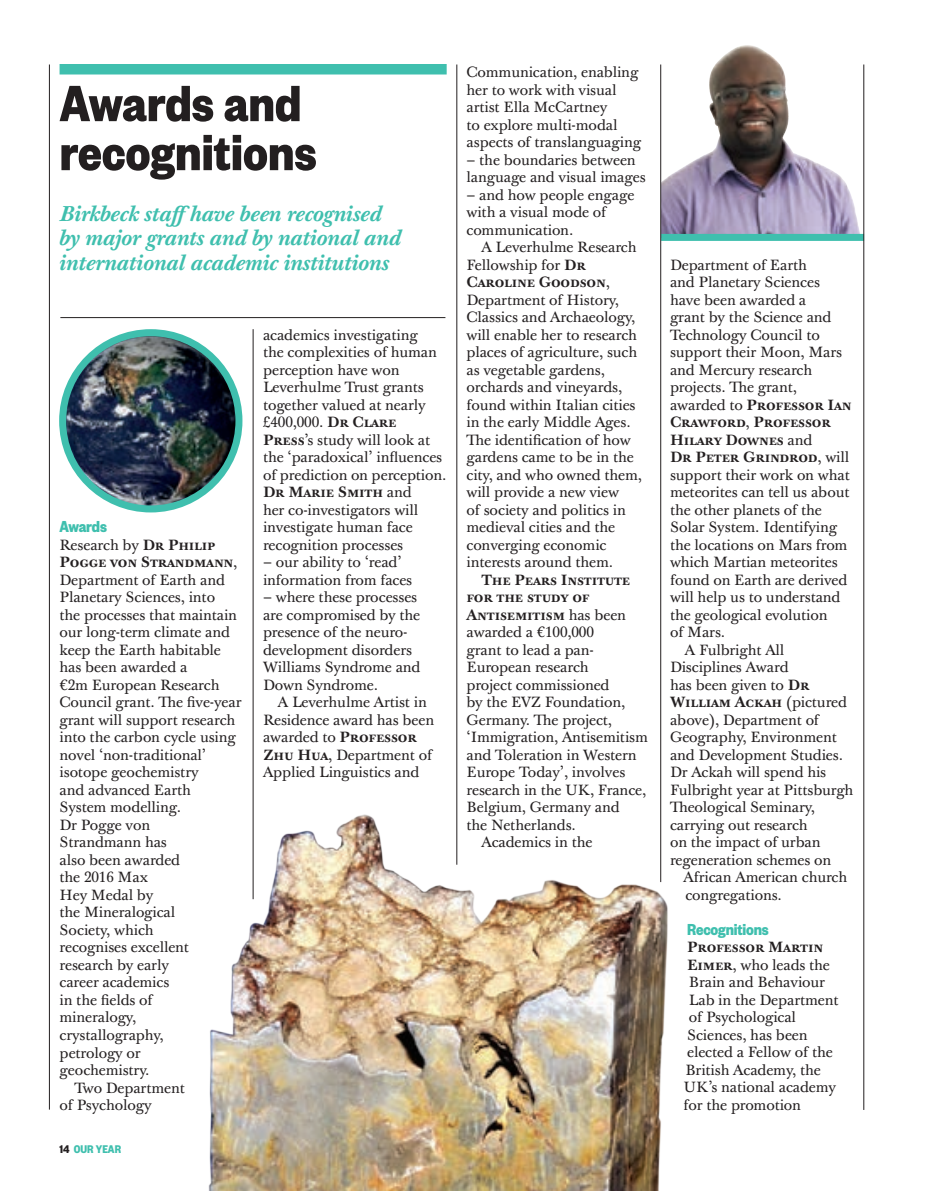
<style>
.page{position:relative;width:943px;height:1191px;background:#fff}
.page>*{position:absolute;margin:0;border:0;box-sizing:border-box;transform-origin:0 0}
.t1{font:700 56px/49px "Founders Grotesk Cond";color:#231f20}
.t2{font:italic 700 21px/24.5px "Baskerville 10 Pro";letter-spacing:-.01em;color:#3fbfae}
.t3{font:700 17.5px "Founders Grotesk Cond";letter-spacing:-.01em;color:#3fbfae}
.t4{font:14.53px/17.5px "Baskerville 10 Pro";letter-spacing:-.01em;color:#231f20}
.t5{font:700 14.53px "Baskerville 10 Pro";letter-spacing:-.01em;color:#231f20}
.t6{font:700 12.25px "Founders Grotesk Cond";color:#3fbfae}
.s1{font-weight:700}
.s2{font-weight:400}
.s3{color:#231f20}
</style>
<div class="page">
<hr style="left:49px;top:64px;width:1px;height:1045px;background:#231f20">
<img style="left:661px;top:45px;width:202px;height:189px">
<div style="left:661px;top:234px;width:203px;height:7px;background:#3fbfae"></div>
<div style="left:60px;top:64px;width:386px;height:10px;background:#3fbfae"></div>
<hr style="left:456px;top:64px;width:1px;height:800px;background:#231f20">
<hr style="left:863px;top:64px;width:1px;height:1046px;background:#231f20">
<hr style="left:660px;top:64px;width:1px;height:818px;background:#231f20">
<hr style="left:253px;top:329px;width:1px;height:570px;background:#231f20">
<hr style="left:60px;top:317px;width:385px;height:1px;background:#231f20">
<img style="left:63px;top:333px;width:176px;height:176px;border-radius:88px">
<div style="left:59px;top:329px;width:183px;height:183px;border:7px solid #3fbfae;border-radius:50%"></div>
<img style="left:208px;top:792px;width:460px;height:399px">
<h1 class="t1" style="left:60px;top:76px;width:259px">Awards and recognitions</h1>
<h2 class="t2" style="left:60px;top:202px;width:343px">Birkbeck staffhave been recognised by major grants and by national and international academic institutions</h2>
<p class="t3" style="left:60px;top:516px;width:49px">Awards</p>
<p class="t4" style="left:60px;top:537px;width:157px">Research by <span class="s1">Dr Philip</span></p>
<p class="t5" style="left:60px;top:553px;width:179px">Pogge von Strandmann<span class="s2">,</span></p>
<p class="t4" style="left:60px;top:572px;width:167px">Department of Earth and</p>
<p class="t4" style="left:60px;top:589px;width:157px">Planetary Sciences, into</p>
<p class="t4" style="left:60px;top:607px;width:179px">the processes that maintain</p>
<p class="t4" style="left:60px;top:624px;width:172px">our long-term climate and</p>
<p class="t4" style="left:60px;top:642px;width:163px">keep the Earth habitable</p>
<p class="t4" style="left:60px;top:659px;width:129px">has been awarded a</p>
<p class="t4" style="left:60px;top:677px;width:161px">€2m European Research</p>
<p class="t4" style="left:60px;top:694px;width:184px">Council grant. The five-year</p>
<p class="t4" style="left:60px;top:712px;width:177px">grant will support research</p>
<p class="t4" style="left:60px;top:729px;width:178px">into the carbon cycle using</p>
<p class="t4" style="left:60px;top:747px;width:148px">novel ‘non-traditional’</p>
<p class="t4" style="left:60px;top:764px;width:141px">isotope geochemistry</p>
<p class="t4" style="left:60px;top:782px;width:133px">and advanced Earth</p>
<p class="t4" style="left:60px;top:799px;width:123px">System modelling.</p>
<p class="t4" style="left:60px;top:817px;width:92px">Dr Pogge von</p>
<p class="t4" style="left:60px;top:834px;width:109px">Strandmann has</p>
<p class="t4" style="left:60px;top:852px;width:122px">also been awarded</p>
<p class="t4" style="left:60px;top:869px;width:90px">the 2016 Max</p>
<p class="t4" style="left:60px;top:887px;width:95px">Hey Medal by</p>
<p class="t4" style="left:60px;top:904px;width:117px">the Mineralogical</p>
<p class="t4" style="left:60px;top:922px;width:96px">Society, which</p>
<p class="t4" style="left:60px;top:939px;width:131px">recognises excellent</p>
<p class="t4" style="left:60px;top:957px;width:111px">research by early</p>
<p class="t4" style="left:60px;top:974px;width:111px">career academics</p>
<p class="t4" style="left:60px;top:992px;width:95px">in the fields of</p>
<p class="t4" style="left:60px;top:1009px;width:78px">mineralogy,</p>
<p class="t4" style="left:60px;top:1027px;width:106px">crystallography,</p>
<p class="t4" style="left:60px;top:1044px;width:83px">petrology or</p>
<p class="t4" style="left:60px;top:1062px;width:91px">geochemistry.</p>
<p class="t4" style="left:74px;top:1079px;width:112px">Two Department</p>
<p class="t4" style="left:60px;top:1097px;width:94px">of Psychology</p>
<p class="t6" style="left:60px;top:1141px;width:63px"><span class="s3">14</span> OUR YEAR</p>
<p class="t4" style="left:263px;top:327px;width:185px">academics investigating<br>the complexities of human perception have won<br>Leverhulme Trust grants together valued at nearly £400,000. <span class="s1">Dr Clare<br>Press</span>’s study will look at the ‘paradoxical’ influences of prediction on perception.<br><span class="s1">Dr Marie Smith</span> and<br>her co-investigators will investigate human face recognition processes</p>
<p class="t4" style="left:263px;top:554px;width:151px">– our ability to ‘read’ information from faces</p>
<p class="t4" style="left:263px;top:589px;width:159px">– where these processes are compromised by the presence of the neuro&shy;development disorders<br>Williams Syndrome and<br>Down Syndrome.</p>
<p class="t4" style="left:263px;top:694px;width:173px;text-indent:15px">A Leverhulme Artist in<br>Residence award has been awarded to <span class="s1">Professor<br>Zhu Hua</span>, Department of<br>Applied Linguistics and</p>
<p class="t4" style="left:466px;top:64px;width:176px">Communication, enabling her to work with visual artist Ella McCartney<br>to explore multi-modal aspects of translanguaging</p>
<p class="t4" style="left:466px;top:152px;width:181px">– the boundaries between language and visual images</p>
<p class="t4" style="left:466px;top:187px;width:169px">– and how people engage with a visual mode of communication.</p>
<p class="t4" style="left:466px;top:239px;width:177px;text-indent:15px">A Leverhulme Research<br>Fellowship for <span class="s1">Dr<br>Caroline Goodson</span>,<br>Department of History,<br>Classics and Archaeology, will enable her to research places of agriculture, such as vegetable gardens, orchards and vineyards, found within Italian cities in the early Middle Ages.<br>The identification of how gardens came to be in the city, and who owned them, will provide a new view<br>of society and politics in medieval cities and the converging economic interests around them.</p>
<p class="t5" style="left:481px;top:570px;width:150px">The Pears Institute</p>
<p class="t5" style="left:466px;top:588px;width:124px">for the study of</p>
<p class="t5" style="left:466px;top:605px;width:161px">Antisemitism <span class="s2">has been</span></p>
<p class="t4" style="left:466px;top:624px;width:129px">awarded a €100,000</p>
<p class="t4" style="left:466px;top:642px;width:129px">grant to lead a pan-</p>
<p class="t4" style="left:466px;top:659px;width:124px">European research</p>
<p class="t4" style="left:466px;top:677px;width:144px">project commissioned</p>
<p class="t4" style="left:466px;top:694px;width:160px">by the EVZ Foundation,</p>
<p class="t4" style="left:466px;top:712px;width:147px">Germany. The project,</p>
<p class="t4" style="left:466px;top:729px;width:183px">‘Immigration, Antisemitism</p>
<p class="t4" style="left:466px;top:747px;width:172px">and Toleration in Western</p>
<p class="t4" style="left:466px;top:764px;width:160px">Europe Today’, involves</p>
<p class="t4" style="left:466px;top:782px;width:181px">research in the UK, France,</p>
<p class="t4" style="left:466px;top:799px;width:155px">Belgium, Germany and</p>
<p class="t4" style="left:466px;top:817px;width:111px">the Netherlands.</p>
<p class="t4" style="left:481px;top:834px;width:113px">Academics in the</p>
<p class="t4" style="left:670px;top:257px;width:138px">Department of Earth</p>
<p class="t4" style="left:670px;top:274px;width:151px">and Planetary Sciences</p>
<p class="t4" style="left:670px;top:292px;width:138px">have been awarded a</p>
<p class="t4" style="left:670px;top:309px;width:163px">grant by the Science and</p>
<p class="t4" style="left:670px;top:327px;width:151px">Technology Council to</p>
<p class="t4" style="left:670px;top:344px;width:174px">support their Moon, Mars</p>
<p class="t4" style="left:670px;top:362px;width:144px">and Mercury research</p>
<p class="t4" style="left:670px;top:379px;width:128px">projects. The grant,</p>
<p class="t5" style="left:670px;top:395px;width:183px"><span class="s2">awarded to</span> Professor Ian</p>
<p class="t5" style="left:670px;top:413px;width:162px">Crawford<span class="s2">,</span> Professor</p>
<p class="t5" style="left:670px;top:430px;width:144px">Hilary Downes <span class="s2">and</span></p>
<p class="t5" style="left:670px;top:448px;width:181px">Dr Peter Grindrod<span class="s2">, will</span></p>
<p class="t4" style="left:670px;top:467px;width:181px">support their work on what</p>
<p class="t4" style="left:670px;top:484px;width:181px">meteorites can tell us about</p>
<p class="t4" style="left:670px;top:502px;width:153px">the other planets of the</p>
<p class="t4" style="left:670px;top:519px;width:169px">Solar System. Identifying</p>
<p class="t4" style="left:670px;top:537px;width:179px">the locations on Mars from</p>
<p class="t4" style="left:670px;top:554px;width:169px">which Martian meteorites</p>
<p class="t4" style="left:670px;top:572px;width:179px">found on Earth are derived</p>
<p class="t4" style="left:670px;top:589px;width:172px">will help us to understand</p>
<p class="t4" style="left:670px;top:607px;width:159px">the geological evolution</p>
<p class="t4" style="left:670px;top:624px;width:57px">of Mars.</p>
<p class="t4" style="left:685px;top:642px;width:101px">A Fulbright All</p>
<p class="t4" style="left:670px;top:659px;width:120px">Disciplines Award</p>
<p class="t4" style="left:670px;top:677px;width:141px">has been given to <span class="s1">Dr</span></p>
<p class="t5" style="left:670px;top:693px;width:179px">William Ackah <span class="s2">(pictured</span></p>
<p class="t4" style="left:670px;top:712px;width:151px">above), Department of</p>
<p class="t4" style="left:670px;top:729px;width:168px">Geography, Environment</p>
<p class="t4" style="left:670px;top:747px;width:174px">and Development Studies.</p>
<p class="t4" style="left:670px;top:764px;width:158px">Dr Ackah will spend his</p>
<p class="t4" style="left:670px;top:782px;width:185px">Fulbright year at Pittsburgh</p>
<p class="t4" style="left:670px;top:799px;width:147px">Theological Seminary,</p>
<p class="t4" style="left:670px;top:817px;width:139px">carrying out research</p>
<p class="t4" style="left:670px;top:834px;width:152px">on the impact of urban</p>
<p class="t4" style="left:670px;top:852px;width:163px">regeneration schemes on</p>
<p class="t4" style="left:683px;top:869px;width:165px">African American church</p>
<p class="t4" style="left:685px;top:887px;width:98px">congregations.</p>
<p class="t3" style="left:687px;top:918px;width:83px">Recognitions</p>
<p class="t5" style="left:687px;top:938px;width:138px">Professor Martin</p>
<p class="t4" style="left:687px;top:957px;width:144px"><span class="s1">Eimer</span>, who leads the</p>
<p class="t4" style="left:689px;top:974px;width:138px">Brain and Behaviour</p>
<p class="t4" style="left:689px;top:992px;width:151px">Lab in the Department</p>
<p class="t4" style="left:689px;top:1009px;width:109px">of Psychological</p>
<p class="t4" style="left:687px;top:1027px;width:122px">Sciences, has been</p>
<p class="t4" style="left:687px;top:1044px;width:147px">elected a Fellow of the</p>
<p class="t4" style="left:685px;top:1062px;width:137px">British Academy, the</p>
<p class="t4" style="left:683px;top:1079px;width:154px">UK’s national academy</p>
<p class="t4" style="left:683px;top:1097px;width:119px">for the promotion</p>
</div>
